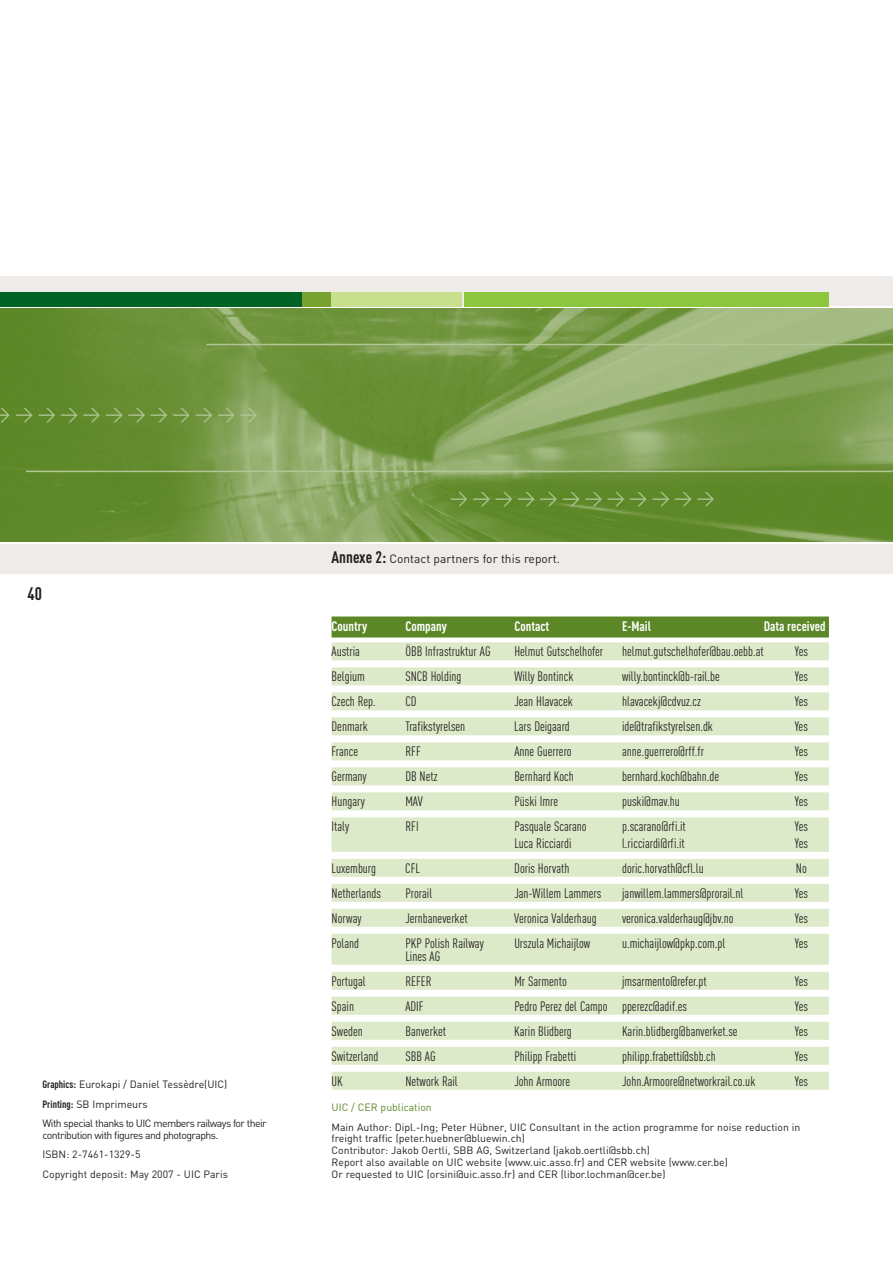
<style>
.page{position:relative;width:893px;height:1263px;background:#fff}
.page>*{position:absolute;margin:0;border:0;box-sizing:border-box;transform-origin:0 0}
.t1{font:18px "DIN";color:#b3c697}
.t2{font:700 18px "DIN Cond";color:#231f20}
.t3{font:13.5px "DIN Cond";color:#231f20}
.t4{font:700 13.5px "DIN Cond";color:#fff}
.t5{font:12px "DIN";color:#231f20}
.t6{font:10.5px/11.9px "DIN";color:#231f20}
.t7{font:10.5px/19.8px "DIN";letter-spacing:-.05em;color:#231f20}
.t8{font:10.5px "DIN";color:#5b8727}
.s1{font-family:"DIN Cond";font-weight:700}
.s2{font-family:"DIN Cond";font-weight:700;font-size:16.5px}
</style>
<div class="page">
<div style="left:0;top:544px;width:893px;height:30px;background:#efebe8"></div>
<div style="left:0;top:276px;width:893px;height:30px;background:#efebe8"></div>
<img style="left:0;top:309px;width:893px;height:232px">
<hr style="left:26px;top:471px;width:867px;height:1px;background:#b3c697">
<hr style="left:206px;top:344px;width:687px;height:1px;background:#b3c697">
<div style="left:0;top:292px;width:302px;height:14px;background:#006225"></div>
<div style="left:302px;top:292px;width:30px;height:14px;background:#78a22f"></div>
<div style="left:332px;top:292px;width:130px;height:14px;background:#c8df8e"></div>
<div style="left:465px;top:292px;width:364px;height:14px;background:#8cc63f"></div>
<div style="left:332px;top:617px;width:497px;height:21px;background:#5b8727"></div>
<div style="left:332px;top:642px;width:497px;height:18px;background:#ddeac9"></div>
<div style="left:332px;top:667px;width:497px;height:18px;background:#ddeac9"></div>
<div style="left:332px;top:692px;width:497px;height:18px;background:#ddeac9"></div>
<div style="left:332px;top:717px;width:497px;height:18px;background:#ddeac9"></div>
<div style="left:332px;top:742px;width:497px;height:18px;background:#ddeac9"></div>
<div style="left:332px;top:767px;width:497px;height:18px;background:#ddeac9"></div>
<div style="left:332px;top:792px;width:497px;height:18px;background:#ddeac9"></div>
<div style="left:332px;top:817px;width:497px;height:18px;background:#ddeac9"></div>
<div style="left:332px;top:834px;width:497px;height:18px;background:#ddeac9"></div>
<div style="left:332px;top:859px;width:497px;height:18px;background:#ddeac9"></div>
<div style="left:332px;top:884px;width:497px;height:18px;background:#ddeac9"></div>
<div style="left:332px;top:909px;width:497px;height:18px;background:#ddeac9"></div>
<div style="left:332px;top:934px;width:497px;height:18px;background:#ddeac9"></div>
<div style="left:332px;top:951px;width:497px;height:14px;background:#ddeac9"></div>
<div style="left:332px;top:972px;width:497px;height:18px;background:#ddeac9"></div>
<div style="left:332px;top:997px;width:497px;height:18px;background:#ddeac9"></div>
<div style="left:332px;top:1022px;width:497px;height:18px;background:#ddeac9"></div>
<div style="left:332px;top:1047px;width:497px;height:18px;background:#ddeac9"></div>
<div style="left:332px;top:1072px;width:497px;height:18px;background:#ddeac9"></div>
<h1 class="t1" style="left:-7px;top:407px;width:267px">&gt;&gt;&gt;&gt;&gt;&gt;&gt;&gt;&gt;&gt;&gt;&gt;</h1>
<h1 class="t2" style="left:28px;top:588px;width:16px">40</h1>
<p class="t7" style="left:43px;top:1075px;width:226px"><span class="s1">Graphics:</span> Eurokapi / Daniel Tessèdre(UIC)<br><span class="s1">Printing:</span> SB Imprimeurs<br>With special thanks to UIC members railways for their</p>
<p class="t6" style="left:43px;top:1126px;width:187px;line-height:19.8px">contribution with figures and photographs.<br>ISBN: 2-7461-1329-5<br>Copyright deposit: May 2007 - UIC Paris</p>
<h1 class="t1" style="left:450px;top:491px;width:267px">&gt;&gt;&gt;&gt;&gt;&gt;&gt;&gt;&gt;&gt;&gt;&gt;</h1>
<p class="t5" style="left:332px;top:555px;width:230px"><span class="s2">Annexe 2:</span> Contact partners for this report.</p>
<p class="t4" style="left:332px;top:621px;width:37px">Country</p>
<p class="t4" style="left:405px;top:621px;width:43px">Company</p>
<p class="t4" style="left:514px;top:621px;width:36px">Contact</p>
<p class="t4" style="left:622px;top:621px;width:30px">E-Mail</p>
<p class="t4" style="left:764px;top:621px;width:63px">Data received</p>
<p class="t3" style="left:332px;top:646px;width:30px">Austria</p>
<p class="t3" style="left:405px;top:646px;width:87px">ÖBB Infrastruktur AG</p>
<p class="t3" style="left:514px;top:646px;width:90px">Helmut Gutschelhofer</p>
<p class="t3" style="left:622px;top:646px;width:143px">helmut.gutschelhofer@bau.oebb.at</p>
<p class="t3" style="left:795px;top:646px;width:15px">Yes</p>
<p class="t3" style="left:332px;top:671px;width:35px">Belgium</p>
<p class="t3" style="left:405px;top:671px;width:58px">SNCB Holding</p>
<p class="t3" style="left:514px;top:671px;width:61px">Willy Bontinck</p>
<p class="t3" style="left:622px;top:671px;width:99px">willy.bontinck@b-rail.be</p>
<p class="t3" style="left:795px;top:671px;width:15px">Yes</p>
<p class="t3" style="left:332px;top:696px;width:46px">Czech Rep.</p>
<p class="t3" style="left:405px;top:696px;width:13px">CD</p>
<p class="t3" style="left:514px;top:696px;width:60px">Jean Hlavacek</p>
<p class="t3" style="left:622px;top:696px;width:80px">hlavacekj@cdvuz.cz</p>
<p class="t3" style="left:795px;top:696px;width:15px">Yes</p>
<p class="t3" style="left:332px;top:721px;width:38px">Denmark</p>
<p class="t3" style="left:405px;top:721px;width:61px">Trafikstyrelsen</p>
<p class="t3" style="left:514px;top:721px;width:57px">Lars Deigaard</p>
<p class="t3" style="left:622px;top:721px;width:92px">ide@trafikstyrelsen.dk</p>
<p class="t3" style="left:795px;top:721px;width:15px">Yes</p>
<p class="t3" style="left:332px;top:746px;width:28px">France</p>
<p class="t3" style="left:405px;top:746px;width:17px">RFF</p>
<p class="t3" style="left:514px;top:746px;width:59px">Anne Guerrero</p>
<p class="t3" style="left:622px;top:746px;width:83px">anne.guerrero@rff.fr</p>
<p class="t3" style="left:795px;top:746px;width:15px">Yes</p>
<p class="t3" style="left:332px;top:771px;width:37px">Germany</p>
<p class="t3" style="left:405px;top:771px;width:34px">DB Netz</p>
<p class="t3" style="left:514px;top:771px;width:61px">Bernhard Koch</p>
<p class="t3" style="left:622px;top:771px;width:99px">bernhard.koch@bahn.de</p>
<p class="t3" style="left:795px;top:771px;width:15px">Yes</p>
<p class="t3" style="left:332px;top:796px;width:35px">Hungary</p>
<p class="t3" style="left:405px;top:796px;width:19px">MAV</p>
<p class="t3" style="left:514px;top:796px;width:45px">Püski Imre</p>
<p class="t3" style="left:622px;top:796px;width:59px">puski@mav.hu</p>
<p class="t3" style="left:795px;top:796px;width:15px">Yes</p>
<p class="t3" style="left:332px;top:821px;width:19px">Italy</p>
<p class="t3" style="left:405px;top:821px;width:15px">RFI</p>
<p class="t3" style="left:514px;top:821px;width:74px">Pasquale Scarano</p>
<p class="t3" style="left:622px;top:821px;width:65px">p.scarano@rfi.it</p>
<p class="t3" style="left:795px;top:821px;width:15px">Yes</p>
<p class="t3" style="left:514px;top:838px;width:59px">Luca Ricciardi</p>
<p class="t3" style="left:622px;top:838px;width:64px">l.ricciardi@rfi.it</p>
<p class="t3" style="left:795px;top:838px;width:15px">Yes</p>
<p class="t3" style="left:332px;top:863px;width:46px">Luxemburg</p>
<p class="t3" style="left:405px;top:863px;width:16px">CFL</p>
<p class="t3" style="left:514px;top:863px;width:57px">Doris Horvath</p>
<p class="t3" style="left:622px;top:863px;width:83px">doric.horvath@cfl.lu</p>
<p class="t3" style="left:796px;top:863px;width:12px">No</p>
<p class="t3" style="left:332px;top:888px;width:51px">Netherlands</p>
<p class="t3" style="left:405px;top:888px;width:28px">Prorail</p>
<p class="t3" style="left:514px;top:888px;width:89px">Jan-Willem Lammers</p>
<p class="t3" style="left:622px;top:888px;width:123px">janwillem.lammers@prorail.nl</p>
<p class="t3" style="left:795px;top:888px;width:15px">Yes</p>
<p class="t3" style="left:332px;top:913px;width:32px">Norway</p>
<p class="t3" style="left:405px;top:913px;width:64px">Jernbaneverket</p>
<p class="t3" style="left:514px;top:913px;width:84px">Veronica Valderhaug</p>
<p class="t3" style="left:622px;top:913px;width:113px">veronica.valderhaug@jbv.no</p>
<p class="t3" style="left:795px;top:913px;width:15px">Yes</p>
<p class="t3" style="left:332px;top:938px;width:29px">Poland</p>
<p class="t3" style="left:405px;top:938px;width:80px">PKP Polish Railway</p>
<p class="t3" style="left:514px;top:938px;width:77px">Urszula Michaijlow</p>
<p class="t3" style="left:622px;top:938px;width:105px">u.michaijlow@pkp.com.pl</p>
<p class="t3" style="left:795px;top:938px;width:15px">Yes</p>
<p class="t3" style="left:405px;top:951px;width:36px">Lines AG</p>
<p class="t3" style="left:332px;top:976px;width:36px">Portugal</p>
<p class="t3" style="left:405px;top:976px;width:28px">REFER</p>
<p class="t3" style="left:514px;top:976px;width:54px">Mr Sarmento</p>
<p class="t3" style="left:622px;top:976px;width:86px">jmsarmento@refer.pt</p>
<p class="t3" style="left:795px;top:976px;width:15px">Yes</p>
<p class="t3" style="left:332px;top:1001px;width:24px">Spain</p>
<p class="t3" style="left:405px;top:1001px;width:20px">ADIF</p>
<p class="t3" style="left:514px;top:1001px;width:174px">Pedro Perez del Campo pperezc@adif.es</p>
<p class="t3" style="left:795px;top:1001px;width:15px">Yes</p>
<p class="t3" style="left:332px;top:1026px;width:33px">Sweden</p>
<p class="t3" style="left:405px;top:1026px;width:42px">Banverket</p>
<p class="t3" style="left:514px;top:1026px;width:59px">Karin Blidberg</p>
<p class="t3" style="left:622px;top:1026px;width:117px">Karin.blidberg@banverket.se</p>
<p class="t3" style="left:795px;top:1026px;width:15px">Yes</p>
<p class="t3" style="left:332px;top:1051px;width:48px">Switzerland</p>
<p class="t3" style="left:405px;top:1051px;width:32px">SBB AG</p>
<p class="t3" style="left:514px;top:1051px;width:64px">Philipp Frabetti</p>
<p class="t3" style="left:622px;top:1051px;width:95px">philipp.frabetti@sbb.ch</p>
<p class="t3" style="left:795px;top:1051px;width:15px">Yes</p>
<p class="t3" style="left:332px;top:1076px;width:13px">UK</p>
<p class="t3" style="left:405px;top:1076px;width:54px">Network Rail</p>
<p class="t3" style="left:514px;top:1076px;width:57px">John Armoore</p>
<p class="t3" style="left:622px;top:1076px;width:135px">John.Armoore@networkrail.co.uk</p>
<p class="t3" style="left:795px;top:1076px;width:15px">Yes</p>
<p class="t8" style="left:332px;top:1103px;width:102px">UIC / CER publication</p>
<p class="t6" style="left:332px;top:1122px;width:470px">Main Author: Dipl.-Ing; Peter Hübner, UIC Consultant in the action programme for noise reduction in freight traffic (peter.huebner@bluewin.ch)<br>Contributor: Jakob Oertli, SBB AG, Switzerland (jakob.oertli@sbb.ch)<br>Report also available on UIC website (www.uic.asso.fr) and CER website (www.cer.be)<br>Or requested to UIC (orsini@uic.asso.fr) and CER (libor.lochman@cer.be)</p>
</div>
